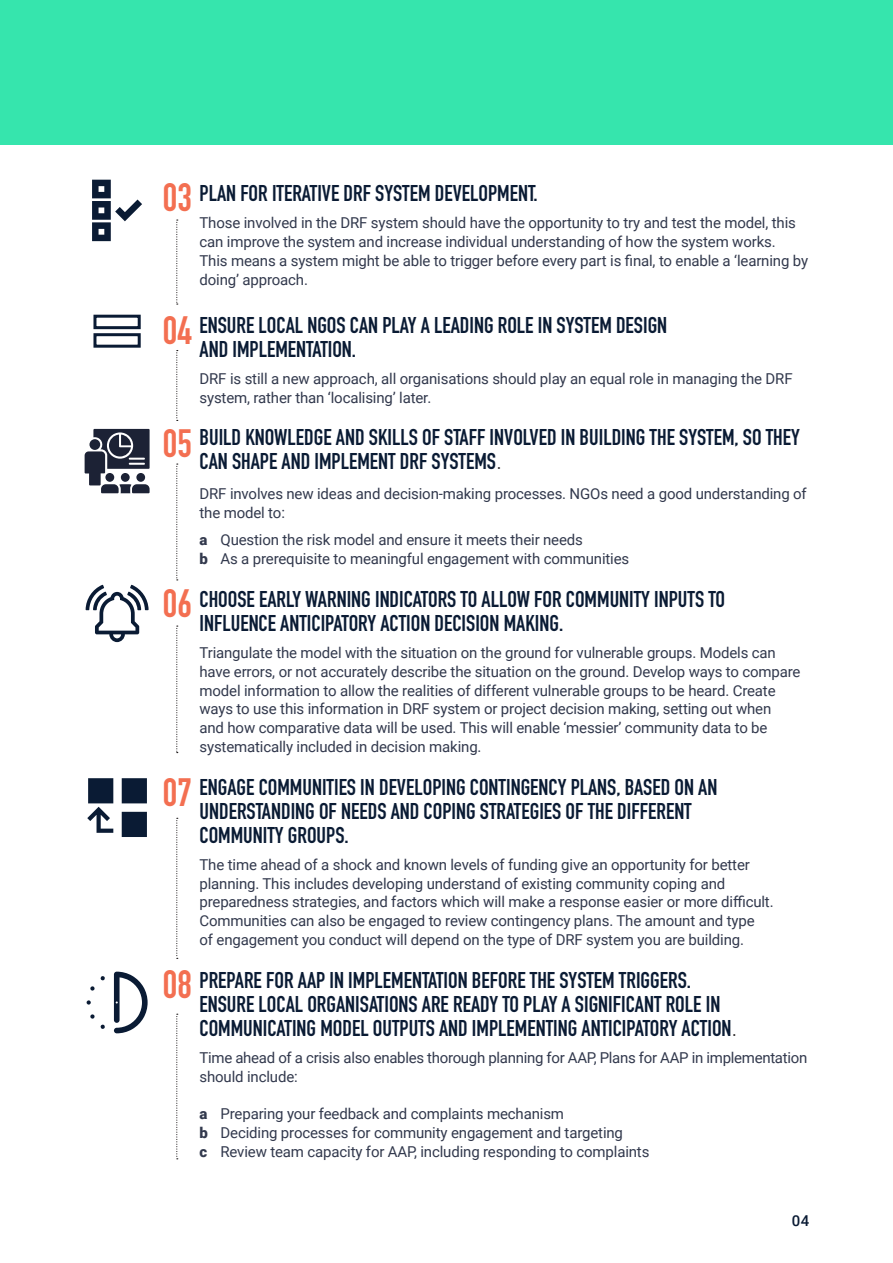
<style>
.page{position:relative;width:893px;height:1263px;background:#fff}
.page>*{position:absolute;margin:0;border:0;box-sizing:border-box;transform-origin:0 0}
.t1{font:700 39px "DIN Condensed";color:#f36f51}
.t2{font:700 22.5px/24px "DIN Condensed";color:#0a1b34}
.body_copy{font:15px/18.8px "Roboto";letter-spacing:-.01em;color:#32394d}
.t3{font:500 15px "Roboto";color:#0a1b34}
.s1{font-family:"Times";font-weight:400;font-size:18px;color:#231f20}
.s2{font-weight:900}
</style>
<div class="page">
<div style="left:0;top:0;width:893px;height:145px;background:#36e5ad"></div>
<svg style="left:85px;top:429px;width:65px;height:64px"></svg>
<svg style="left:176px;top:219px;width:2px;height:86px"></svg>
<svg style="left:176px;top:1014px;width:2px;height:145px"></svg>
<svg style="left:176px;top:350px;width:2px;height:71px"></svg>
<svg style="left:176px;top:463px;width:2px;height:117px"></svg>
<svg style="left:176px;top:625px;width:2px;height:128px"></svg>
<svg style="left:176px;top:818px;width:2px;height:141px"></svg>
<svg style="left:87px;top:778px;width:60px;height:59px"></svg>
<svg style="left:86px;top:585px;width:63px;height:57px"></svg>
<svg style="left:92px;top:180px;width:50px;height:61px"></svg>
<div style="left:93px;top:315px;width:48px;height:14px;border:3px solid #0a1b34"></div>
<div style="left:93px;top:333px;width:48px;height:15px;border:3px solid #0a1b34"></div>
<svg style="left:114px;top:972px;width:34px;height:61px"></svg>
<svg style="left:100px;top:976px;width:5px;height:4px"></svg>
<svg style="left:90px;top:986px;width:5px;height:4px"></svg>
<svg style="left:87px;top:1000px;width:4px;height:4px"></svg>
<svg style="left:90px;top:1014px;width:5px;height:5px"></svg>
<svg style="left:100px;top:1025px;width:5px;height:4px"></svg>
<p class="t1" style="left:163px;top:171px;width:31px">03</p>
<p class="t1" style="left:163px;top:304px;width:31px">04</p>
<p class="t1" style="left:163px;top:417px;width:31px">05</p>
<p class="t1" style="left:163px;top:577px;width:31px">06</p>
<p class="t1" style="left:163px;top:766px;width:31px">07</p>
<p class="t1" style="left:163px;top:958px;width:31px">08</p>
<p class="t2" style="left:200px;top:181px;width:340px">PLAN FOR ITERATIVE DRF SYSTEM DEVELOPMENT.</p>
<p class="body_copy" style="left:200px;top:213px;width:610px">Those involved in the DRF system should have the opportunity to try and test the model, this can improve the system and increase individual understanding of how the system works.<br>This means a system might be able to trigger before every part is final, to enable a ‘learning by doing’ approach.</p>
<p class="t2" style="left:200px;top:312px;width:469px">ENSURE LOCAL NGOS CAN PLAY A LEADING ROLE IN SYSTEM DESIGN<br>AND IMPLEMENTATION.</p>
<p class="body_copy" style="left:200px;top:368px;width:595px">DRF is still a new approach, all organisations should play an equal role in managing the DRF system, rather than ‘localising’ later.</p>
<p class="t2" style="left:200px;top:425px;width:602px">BUILD KNOWLEDGE AND SKILLS OF STAFF INVOLVED IN BUILDING THE SYSTEM, SO THEY<br>CAN SHAPE AND IMPLEMENT DRF SYSTEMS<span class="s1">.</span></p>
<p class="body_copy" style="left:200px;top:484px;width:609px">DRF involves new ideas and decision-making processes. NGOs need a good understanding of the model to:</p>
<p class="body_copy" style="left:200px;top:530px;width:385px"><span class="s2">a</span> Question the risk model and ensure it meets their needs</p>
<p class="body_copy" style="left:200px;top:549px;width:431px"><span class="s2">b</span> As a prerequisite to meaningful engagement with communities</p>
<p class="t2" style="left:200px;top:587px;width:527px">CHOOSE EARLY WARNING INDICATORS TO ALLOW FOR COMMUNITY INPUTS TO<br>INFLUENCE ANTICIPATORY ACTION DECISION MAKING.</p>
<p class="body_copy" style="left:200px;top:643px;width:603px">Triangulate the model with the situation on the ground for vulnerable groups. Models can have errors, or not accurately describe the situation on the ground. Develop ways to compare model information to allow the realities of different vulnerable groups to be heard. Create ways to use this information in DRF system or project decision making, setting out when<br>and how comparative data will be used. This will enable ‘messier’ community data to be systematically included in decision making.</p>
<p class="t2" style="left:200px;top:775px;width:519px">ENGAGE COMMUNITIES IN DEVELOPING CONTINGENCY PLANS, BASED ON AN<br>UNDERSTANDING OF NEEDS AND COPING STRATEGIES OF THE DIFFERENT<br>COMMUNITY GROUPS.</p>
<p class="body_copy" style="left:200px;top:855px;width:576px">The time ahead of a shock and known levels of funding give an opportunity for better planning. This includes developing understand of existing community coping and preparedness strategies, and factors which will make a response easier or more difficult.<br>Communities can also be engaged to review contingency plans. The amount and type<br>of engagement you conduct will depend on the type of DRF system you are building.</p>
<p class="t2" style="left:200px;top:968px;width:538px">PREPARE FOR AAP IN IMPLEMENTATION BEFORE THE SYSTEM TRIGGERS.<br>ENSURE LOCAL ORGANISATIONS ARE READY TO PLAY A SIGNIFICANT ROLE IN<br>COMMUNICATING MODEL OUTPUTS AND IMPLEMENTING ANTICIPATORY ACTION<span class="s1">.</span></p>
<p class="body_copy" style="left:200px;top:1048px;width:609px">Time ahead of a crisis also enables thorough planning for AAP, Plans for AAP in implementation should include:</p>
<p class="body_copy" style="left:200px;top:1104px;width:366px"><span class="s2">a</span> Preparing your feedback and complaints mechanism</p>
<p class="body_copy" style="left:200px;top:1123px;width:425px"><span class="s2">b</span> Deciding processes for community engagement and targeting</p>
<p class="body_copy" style="left:200px;top:1141px;width:451px"><span class="s2">c</span> Review team capacity for AAP, including responding to complaints</p>
<p class="t3" style="left:792px;top:1210px;width:19px">04</p>
</div>
